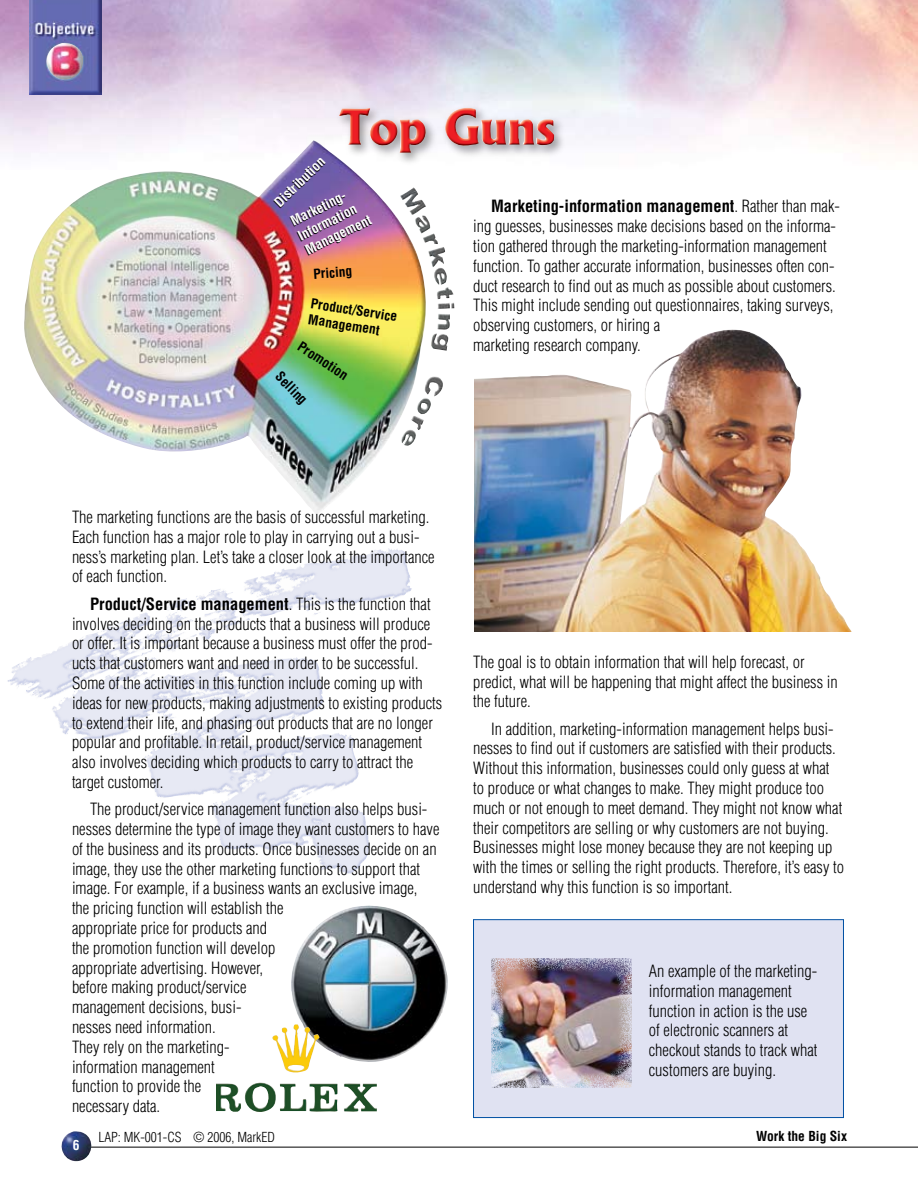
<style>
.page{position:relative;width:918px;height:1188px;background:#fff}
.page>*{position:absolute;margin:0;border:0;box-sizing:border-box;transform-origin:0 0}
.t1{font:300 condensed 16.5px/19.8px "Helvetica";color:#000}
.t2{font:700 condensed 13.5px/16.2px "Helvetica";color:#000}
.t3{font:700 condensed 13.5px/16.2px "Helvetica";color:#fff}
.t4{font:300 condensed 13.5px "Helvetica";color:#000}
.s1{font-weight:700}
</style>
<div class="page">
<img style="left:0;top:0;width:918px;height:153px">
<img style="left:30px;top:0;width:72px;height:95px">
<hr style="left:91px;top:1147px;width:827px;height:1px;background:#000">
<img style="left:61px;top:1131px;width:31px;height:30px">
<img style="left:22px;top:140px;width:432px;height:375px">
<img style="left:196px;top:550px;width:216px;height:82px">
<img style="left:47px;top:43px;width:36px;height:37px">
<img style="left:291px;top:906px;width:156px;height:156px">
<img style="left:216px;top:1024px;width:161px;height:88px">
<div style="left:474px;top:920px;width:369px;height:198px;background:#e0e2f2"></div>
<div style="left:473px;top:919px;width:371px;height:199px;border:1px solid #0050a3"></div>
<img style="left:491px;top:958px;width:141px;height:130px">
<img style="left:475px;top:329px;width:377px;height:303px">
<div style="left:335px;top:103px;width:233px;height:64px;background:#000;opacity:.4"></div>
<img style="left:339px;top:107px;width:215px;height:46px">
<svg style="left:73px;top:1140px;width:6px;height:10px"></svg>
<p class="t3" style="left:271px;top:198px;width:66px;rotate:-44deg">Distribution</p>
<p class="t3" style="left:288px;top:215px;width:74px;rotate:-27deg">Marketing-<br>Information<br>Management</p>
<p class="t2" style="left:313px;top:266px;width:41px;rotate:-4deg">Pricing</p>
<p class="t2" style="left:312px;top:295px;width:89px;rotate:9deg">Product/Service<br>Management</p>
<p class="t2" style="left:303px;top:338px;width:59px;rotate:33deg">Promotion</p>
<p class="t2" style="left:284px;top:368px;width:41px;rotate:46deg">Selling</p>
<p class="t1" style="left:473px;top:196px;width:368px;text-indent:18px"><span class="s1">Marketing-information management</span>. Rather than mak&shy;ing guesses, businesses make decisions based on the informa&shy;tion gathered through the marketing-information management function. To gather accurate information, businesses often con&shy;duct research to find out as much as possible about customers.<br>This might include sending out questionnaires, taking surveys, observing customers, or hiring a<br>marketing research company.</p>
<p class="t1" style="left:72px;top:507px;width:364px">The marketing functions are the basis of successful marketing.<br>Each function has a major role to play in carrying out a busi&shy;ness’s marketing plan. Let’s take a closer look at the importance of each function.</p>
<p class="t1" style="left:72px;top:594px;width:372px;text-indent:18px"><span class="s1">Product/Service management</span>. This is the function that involves deciding on the products that a business will produce or offer. It is important because a business must offer the prod&shy;ucts that customers want and need in order to be successful.<br>Some of the activities in this function include coming up with ideas for new products, making adjustments to existing products to extend their life, and phasing out products that are no longer popular and profitable. In retail, product/service management also involves deciding which products to carry to attract the target customer.</p>
<p class="t1" style="left:72px;top:799px;width:369px;text-indent:18px">The product/service management function also helps busi&shy;nesses determine the type of image they want customers to have of the business and its products. Once businesses decide on an image, they use the other marketing functions to support that image. For example, if a business wants an exclusive image,<br>the pricing function will establish the<br>appropriate price for products and<br>the promotion function will develop<br>appropriate advertising. However,<br>before making product/service<br>management decisions, busi-<br>nesses need information.<br>They rely on the marketing-<br>information management<br>function to provide the<br>necessary data.</p>
<p class="t1" style="left:473px;top:652px;width:366px">The goal is to obtain information that will help forecast, or predict, what will be happening that might affect the business in the future.</p>
<p class="t1" style="left:473px;top:719px;width:372px;text-indent:18px">In addition, marketing-information management helps busi&shy;nesses to find out if customers are satisfied with their products.<br>Without this information, businesses could only guess at what to produce or what changes to make. They might produce too much or not enough to meet demand. They might not know what their competitors are selling or why customers are not buying.<br>Businesses might lose money because they are not keeping up with the times or selling the right products. Therefore, it’s easy to understand why this function is so important.</p>
<p class="t1" style="left:649px;top:961px;width:170px">An example of the marketing&shy;information management function in action is the use of electronic scanners at checkout stands to track what customers are buying.</p>
<p class="t4" style="left:98px;top:1129px;width:178px">LAP: MK-001-CS © 2006, MarkED</p>
<p class="t2" style="left:756px;top:1128px;width:92px">Work the Big Six</p>
</div>
